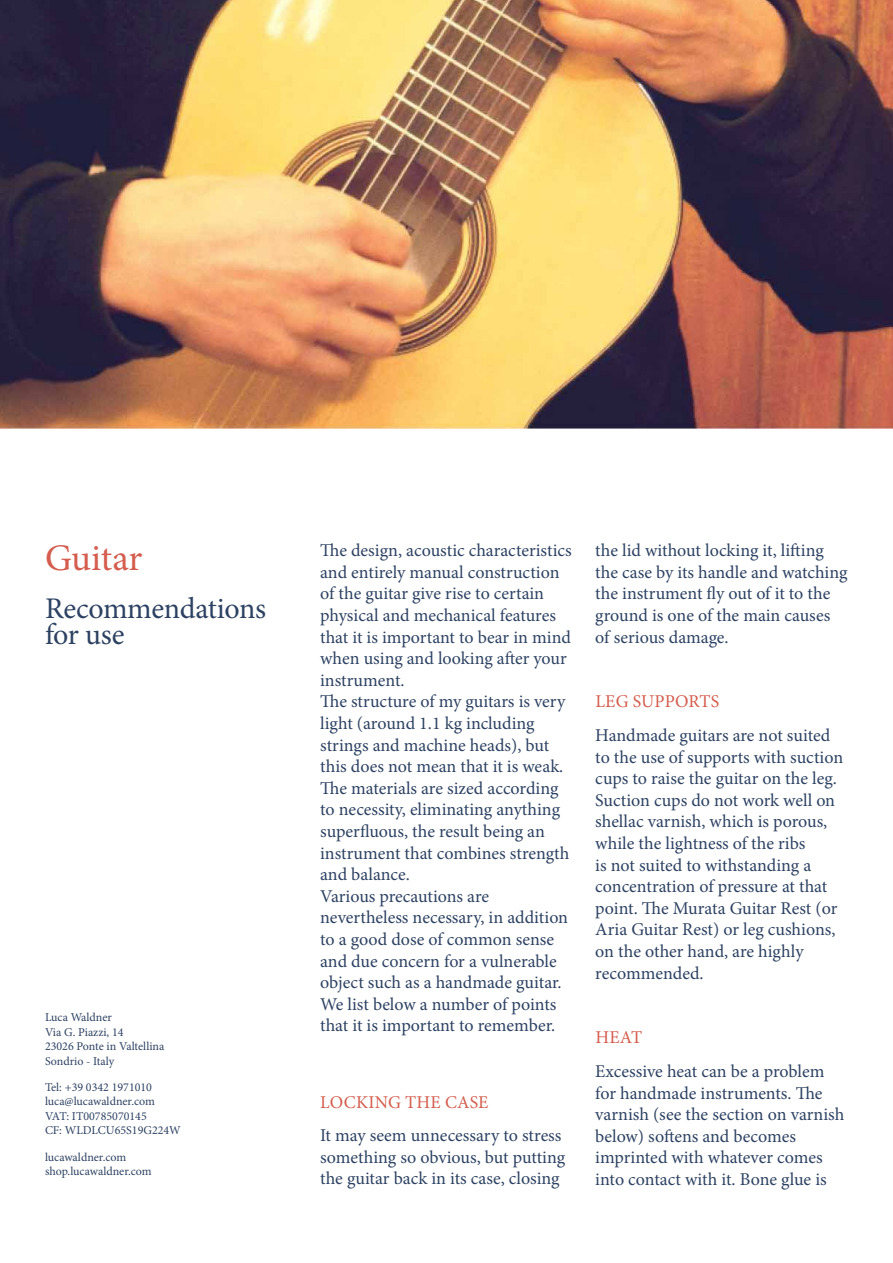
<style>
.page{position:relative;width:893px;height:1263px;background:#fff}
.page>*{position:absolute;margin:0;border:0;box-sizing:border-box;transform-origin:0 0}
.t1{font:37.5px "Minion Pro";color:#d45d4e}
.t2{font:30px/25.5px "Minion Pro";letter-spacing:-.01em;color:#2d4262}
.t3{font:18px/21.6px "Minion Pro";color:#2d4262}
.t4{font:18px "Minion Pro";letter-spacing:.01em;color:#d45d4e}
.t5{font:12px/14.4px "Minion Pro";color:#2d4262}
</style>
<div class="page">
<img style="left:0;top:0;width:893px;height:428px">
<h1 class="t1" style="left:45px;top:533px;width:99px">Guitar</h1>
<h2 class="t2" style="left:45px;top:596px;width:223px">Recommendations for use</h2>
<p class="t5" style="left:45px;top:1010px;width:121px">Luca Waldner<br>Via G. Piazzi, 14<br>23026 Ponte in Valtellina<br>Sondrio - Italy</p>
<p class="t5" style="left:45px;top:1080px;width:137px">Tel: +39 0342 1971010 luca@lucawaldner.com<br>VAT: IT00785070145<br>CF: WLDLCU65S19G224W</p>
<p class="t5" style="left:45px;top:1149px;width:108px">lucawaldner.com shop.lucawaldner.com</p>
<p class="t3" style="left:320px;top:540px;width:253px">The design, acoustic characteristics and entirely manual construction of the guitar give rise to certain physical and mechanical features that it is important to bear in mind when using and looking after your instrument.<br>The structure of my guitars is very light (around 1.1 kg including strings and machine heads), but this does not mean that it is weak.<br>The materials are sized according to necessity, eliminating anything superfluous, the result being an instrument that combines strength and balance.<br>Various precautions are nevertheless necessary, in addition to a good dose of common sense and due concern for a vulnerable object such as a handmade guitar.<br>We list below a number of points that it is important to remember.</p>
<p class="t4" style="left:320px;top:1090px;width:170px">Locking the case</p>
<p class="t3" style="left:320px;top:1125px;width:247px">It may seem unnecessary to stress something so obvious, but putting the guitar back in its case, closing</p>
<p class="t3" style="left:595px;top:540px;width:254px">the lid without locking it, lifting the case by its handle and watching the instrument fly out of it to the ground is one of the main causes of serious damage.</p>
<p class="t4" style="left:595px;top:689px;width:125px">leg supports</p>
<p class="t3" style="left:595px;top:724px;width:249px">Handmade guitars are not suited to the use of supports with suction cups to raise the guitar on the leg.<br>Suction cups do not work well on shellac varnish, which is porous, while the lightness of the ribs<br>is not suited to withstanding a concentration of pressure at that point. The Murata Guitar Rest (or<br>Aria Guitar Rest) or leg cushions, on the other hand, are highly recommended.</p>
<p class="t4" style="left:595px;top:1025px;width:48px">heat</p>
<p class="t3" style="left:595px;top:1060px;width:251px">Excessive heat can be a problem for handmade instruments. The varnish (see the section on varnish below) softens and becomes imprinted with whatever comes into contact with it. Bone glue is</p>
</div>
